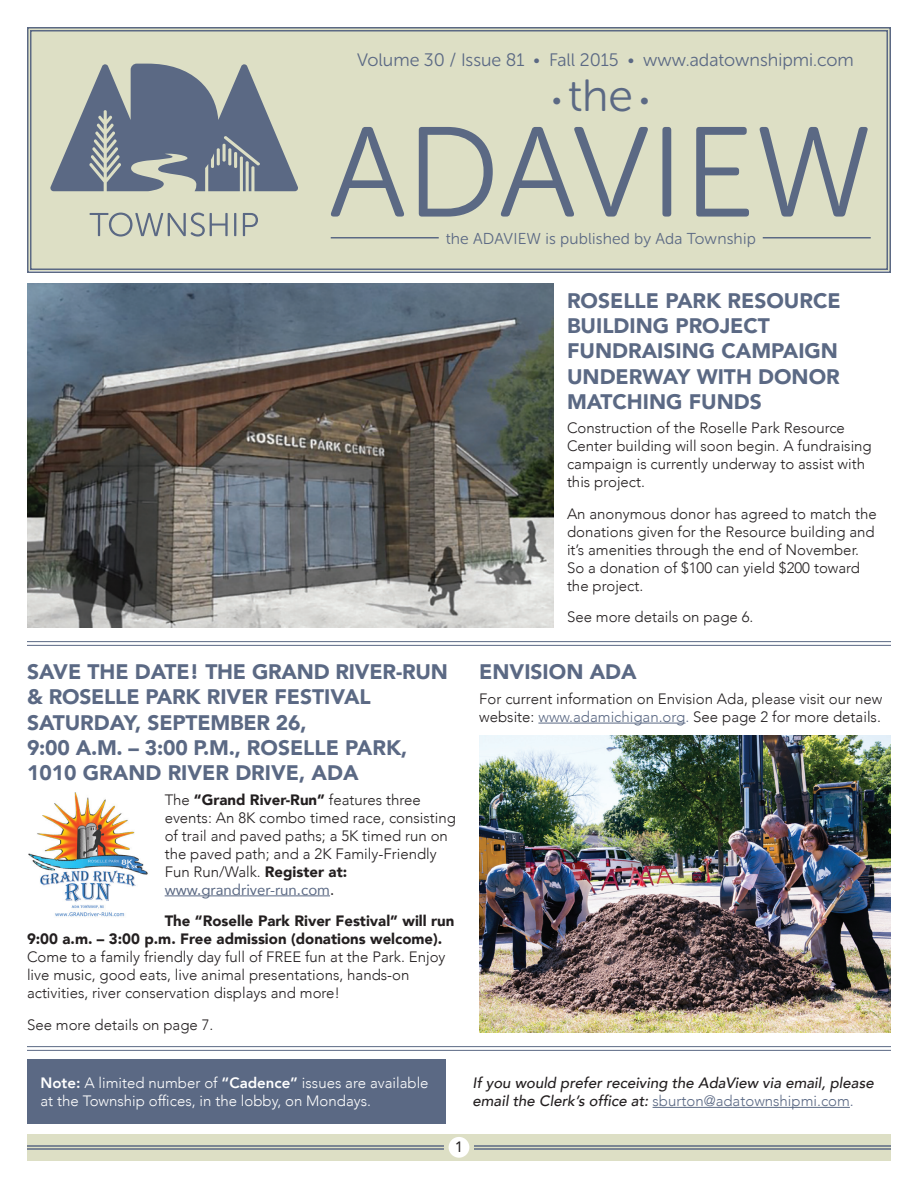
<style>
.page{position:relative;width:918px;height:1188px;background:#fff}
.page>*{position:absolute;margin:0;border:0;box-sizing:border-box;transform-origin:0 0}
.t1{font:127.5px "Museo Sans Rounded 300";color:#5b6984}
.t2{font:45px "Museo Sans Rounded 300";color:#5b6984}
.t3{font:900 21px/25.2px "Avenir";color:#5b6984}
.t4{font:18px "Museo Sans Rounded 300";color:#5b6984}
.t5{font:15.75px "Museo Sans Rounded 300";letter-spacing:.01em;color:#5b6984}
.t6{font:300 15px/18px "Avenir";color:#231f20}
.t7{font:italic 500 15px/18px "Avenir";color:#231f20}
.t8{font:300 15px/18px "Avenir";color:#fff}
.t9{font:900 15px/18px "Avenir";color:#231f20}
.t10{font:15px "Avenir";color:#231f20}
.s1{font-family:"Avenir Next";font-weight:800}
.s2{font-size:24px}
.s3{font-weight:900}
.s4{font-weight:400;color:#5b6984}
.s5{font-weight:400}
.s6{color:#5b6984}
.s7{font-weight:800}
.s8{font-weight:300;font-style:normal;color:#5b6984}
</style>
<div class="page">
<div style="left:27px;top:1134px;width:864px;height:27px;background:#dddfc5"></div>
<hr style="left:474px;top:1148px;width:417px;height:2px;background:#5b6984">
<hr style="left:474px;top:1145px;width:417px;height:2px;background:#5b6984">
<div style="left:449px;top:1137px;width:20px;height:21px;background:#fff;border-radius:50%"></div>
<hr style="left:27px;top:1145px;width:417px;height:2px;background:#5b6984">
<hr style="left:27px;top:1148px;width:417px;height:2px;background:#5b6984">
<div style="left:27px;top:27px;width:864px;height:246px;background:#dddfc5"></div>
<div style="left:30px;top:30px;width:858px;height:240px;border:1px solid #5b6984"></div>
<hr style="left:331px;top:237px;width:108px;height:1px;background:#5b6984">
<hr style="left:763px;top:237px;width:108px;height:1px;background:#5b6984">
<svg style="left:50px;top:64px;width:248px;height:127px;background:#89939b"></svg>
<svg style="left:90px;top:213px;width:138px;height:24px;background:#bcc1b4"></svg>
<hr style="left:234px;top:213px;width:2px;height:23px;background:#5b6984">
<svg style="left:243px;top:213px;width:15px;height:23px"></svg>
<hr style="left:653px;top:1107px;width:197px;height:1px;background:#5b6984">
<hr style="left:27px;top:1046px;width:864px;height:1px;background:#5b6984">
<hr style="left:27px;top:1050px;width:864px;height:1px;background:#5b6984">
<div style="left:27px;top:1060px;width:419px;height:64px;background:#5b6984"></div>
<img style="left:27px;top:284px;width:527px;height:344px">
<hr style="left:165px;top:896px;width:165px;height:1px;background:#5b6984">
<hr style="left:27px;top:641px;width:864px;height:1px;background:#5b6984">
<hr style="left:27px;top:645px;width:864px;height:1px;background:#5b6984">
<img style="left:28px;top:792px;width:120px;height:125px">
<img style="left:479px;top:736px;width:412px;height:297px">
<hr style="left:538px;top:723px;width:147px;height:1px;background:#5b6984">
<p class="t4" style="left:357px;top:54px;width:498px">Volume 30 / Issue 81 <span class="s1">∙</span> Fall 2015 <span class="s1">∙</span> www.adatownshipmi.com</p>
<h2 class="t2" style="left:552px;top:79px;width:98px"><span class="s2">•</span> the <span class="s2">•</span></h2>
<h1 class="t1" style="left:329px;top:126px;width:546px">ADAVIEW</h1>
<p class="t5" style="left:446px;top:233px;width:312px">the ADAVIEW is published by Ada Township</p>
<h3 class="t3" style="left:27px;top:660px;width:422px">SAVE THE DATE! THE GRAND RIVER-RUN &amp; ROSELLE PARK RIVER FESTIVAL<br>SATURDAY, SEPTEMBER 26,<br>9:00 A.M. – 3:00 P.M., ROSELLE PARK,<br>1010 GRAND RIVER DRIVE, ADA</h3>
<p class="t6" style="left:165px;top:791px;width:293px">The <span class="s3">“Grand River-Run”</span> features three events: An 8K combo timed race, consisting of trail and paved paths; a 5K timed run on the paved path; and a 2K Family-Friendly Fun Run/Walk. <span class="s3">Register at: </span><span class="s4">www.grandriver-run.com</span><span class="s5">.</span></p>
<p class="t9" style="left:27px;top:913px;width:429px;text-indent:138px">The “Roselle Park River Festival” will run<br>9:00 a.m. – 3:00 p.m. Free admission (donations welcome).</p>
<p class="t6" style="left:27px;top:949px;width:420px">Come to a family friendly day full of FREE fun at the Park. Enjoy live music, good eats, live animal presentations, hands-on activities, river conservation displays and more!</p>
<p class="t6" style="left:27px;top:1016px;width:188px">See more details on page 7.</p>
<h3 class="t3" style="left:567px;top:289px;width:275px">ROSELLE PARK RESOURCE<br>BUILDING PROJECT<br>FUNDRAISING CAMPAIGN<br>UNDERWAY WITH DONOR<br>MATCHING FUNDS</h3>
<p class="t6" style="left:567px;top:420px;width:306px">Construction of the Roselle Park Resource Center building will soon begin. A fundraising campaign is currently underway to assist with this project.</p>
<p class="t6" style="left:567px;top:505px;width:311px">An anonymous donor has agreed to match the donations given for the Resource building and it’s amenities through the end of November.<br>So a donation of $100 can yield $200 toward the project.</p>
<p class="t6" style="left:567px;top:609px;width:188px">See more details on page 6.</p>
<h3 class="t3" style="left:479px;top:660px;width:159px">ENVISION ADA</h3>
<p class="t6" style="left:479px;top:690px;width:405px">For current information on Envision Ada, please visit our new website: <span class="s6">www.adamichigan.org.</span> See page 2 for more details.</p>
<p class="t8" style="left:40px;top:1074px;width:390px"><span class="s7">Note:</span> A limited number of <span class="s7">“Cadence”</span> issues are available at the Township offices, in the lobby, on Mondays.</p>
<p class="t10" style="left:455px;top:1137px;width:10px">1</p>
<p class="t7" style="left:472px;top:1074px;width:403px">If you would prefer receiving the AdaView via email, please email the Clerk’s office at: <span class="s8">sburton@adatownshipmi.com.</span></p>
</div>
